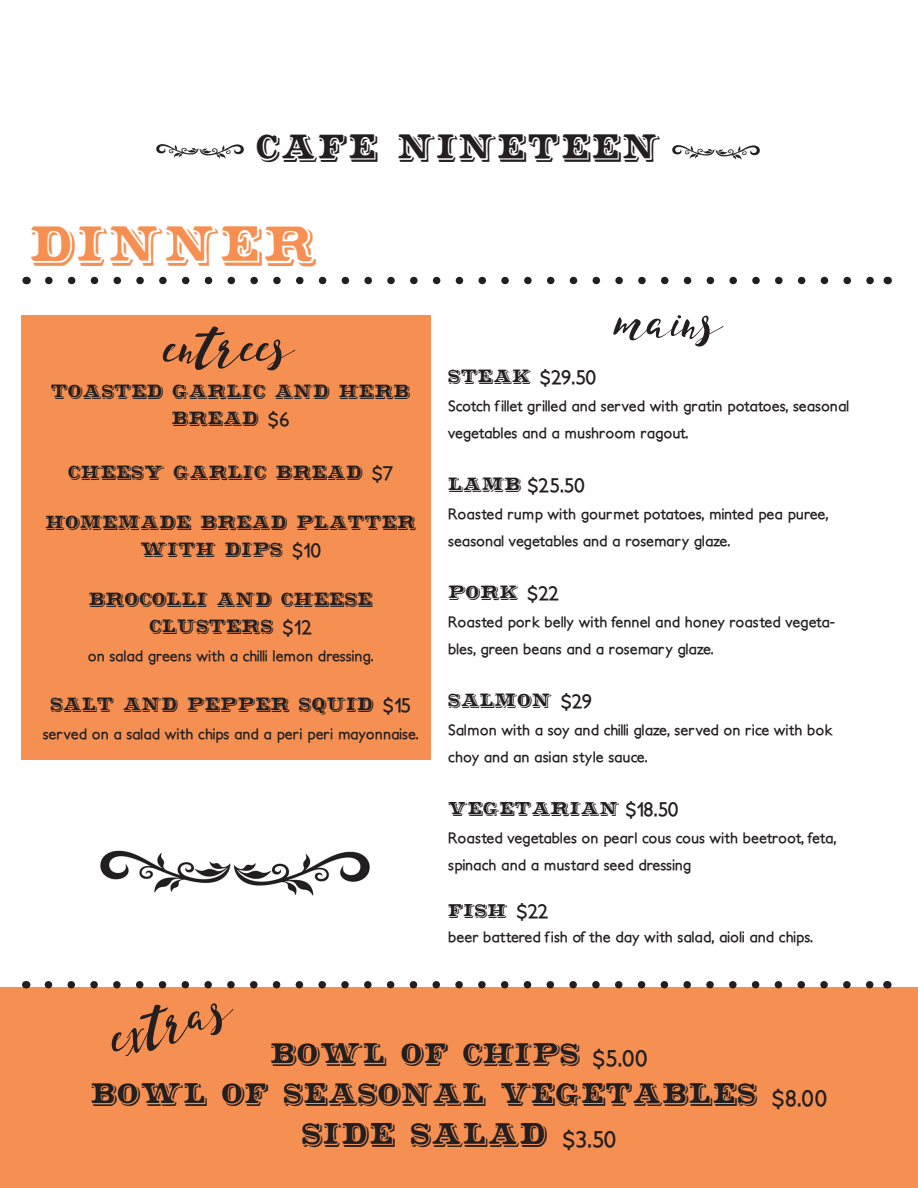
<style>
.page{position:relative;width:918px;height:1188px;background:#fff}
.page>*{position:absolute;margin:0;border:0;box-sizing:border-box;transform-origin:0 0}
.t1{font:51px "Monica Script";color:#231f20}
.t2{font:49.5px "Shadowed Serif";letter-spacing:.03em;color:#f69052}
.t3{font:34.5px "Shadowed Serif";letter-spacing:.03em;color:#231f20}
.t4{font:30px "Shadowed Serif";color:#231f20}
.t5{font:28.5px "Shadowed Serif";color:#231f20}
.t6{font:700 19.5px "Petita";letter-spacing:-.03em;color:#231f20}
.t7{font:18px/27px "Shadowed Serif";color:#231f20;text-align:center}
.t8{font:17.4px "Shadowed Serif";color:#231f20}
.t9{font:700 15px/27px "Petita";color:#231f20}
.s1{font-family:"Shadowed Serif";font-weight:400;font-size:18px}
.s2{font-family:"Petita";font-weight:700;font-size:19.5px}
.s3{font-family:"Petita";font-weight:700;font-size:22.5px}
</style>
<div class="page">
<div style="left:21px;top:315px;width:409px;height:445px;background:#f69052"></div>
<div style="left:0;top:988px;width:918px;height:200px;background:#f69052"></div>
<img style="left:156px;top:144px;width:88px;height:15px">
<img style="left:672px;top:145px;width:88px;height:15px">
<img style="left:100px;top:850px;width:270px;height:46px">
<svg style="left:49px;top:277px;width:825px;height:7px"></svg>
<svg style="left:48px;top:981px;width:828px;height:7px"></svg>
<p class="t3" style="left:256px;top:134px;width:406px">CAFE NINETEEN</p>
<p class="t2" style="left:30px;top:227px;width:289px">DINNER</p>
<p class="t1" style="left:163px;top:315px;width:130px">entrees</p>
<p class="t1" style="left:613px;top:291px;width:108px">mains</p>
<p class="t6" style="left:448px;top:365px;width:150px"><span class="s1">STEAK</span> $29.50</p>
<p class="t9" style="left:448px;top:393px;width:403px">Scotch fillet grilled and served with gratin potatoes, seasonal vegetables and a mushroom ragout.</p>
<p class="t6" style="left:448px;top:473px;width:138px"><span class="s1">LAMB</span> $25.50</p>
<p class="t9" style="left:448px;top:501px;width:382px">Roasted rump with gourmet potatoes, minted pea puree, seasonal vegetables and a rosemary glaze.</p>
<p class="t7" style="left:448px;top:580px;width:113px">PORK <span class="s2">$22</span></p>
<p class="t9" style="left:448px;top:609px;width:388px">Roasted pork belly with fennel and honey roasted vegeta&shy;bles, green beans and a rosemary glaze.</p>
<p class="t7" style="left:448px;top:688px;width:146px">SALMON <span class="s2">$29</span></p>
<p class="t9" style="left:448px;top:717px;width:386px">Salmon with a soy and chilli glaze, served on rice with bok choy and an asian style sauce.</p>
<p class="t8" style="left:448px;top:802px;width:232px">VEGETARIAN <span class="s2">$18.50</span></p>
<p class="t9" style="left:448px;top:825px;width:390px">Roasted vegetables on pearl cous cous with beetroot, feta, spinach and a mustard seed dressing</p>
<p class="t8" style="left:448px;top:904px;width:102px">FISH <span class="s2">$22</span></p>
<p class="t9" style="left:448px;top:924px;width:366px">beer battered fish of the day with salad, aioli and chips.</p>
<p class="t7" style="left:51px;top:379px;width:361px">TOASTED GARLIC AND HERB<br>BREAD <span class="s2">$6</span></p>
<p class="t7" style="left:68px;top:460px;width:327px">CHEESY GARLIC BREAD <span class="s2">$7</span></p>
<p class="t7" style="left:45px;top:511px;width:372px">HOMEMADE BREAD PLATTER<br>WITH DIPS <span class="s2">$10</span></p>
<p class="t7" style="left:89px;top:588px;width:286px">BROCOLLI AND CHEESE</p>
<p class="t7" style="left:150px;top:615px;width:164px">CLUSTERS <span class="s2">$12</span></p>
<p class="t9" style="left:88px;top:643px;width:287px">on salad greens with a chilli lemon dressing.</p>
<p class="t7" style="left:50px;top:692px;width:362px">SALT AND PEPPER SQUID <span class="s2">$15</span></p>
<p class="t9" style="left:43px;top:721px;width:378px">served on a salad with chips and a peri peri mayonnaise.</p>
<p class="t1" style="left:101px;top:1008px;width:124px;rotate:-15deg">extras</p>
<p class="t5" style="left:270px;top:1043px;width:379px">BOWL OF CHIPS <span class="s3">$5.00</span></p>
<p class="t5" style="left:91px;top:1083px;width:738px">BOWL OF SEASONAL VEGETABLES <span class="s3">$8.00</span></p>
<p class="t4" style="left:302px;top:1122px;width:316px">SIDE SALAD <span class="s3">$3.50</span></p>
</div>
